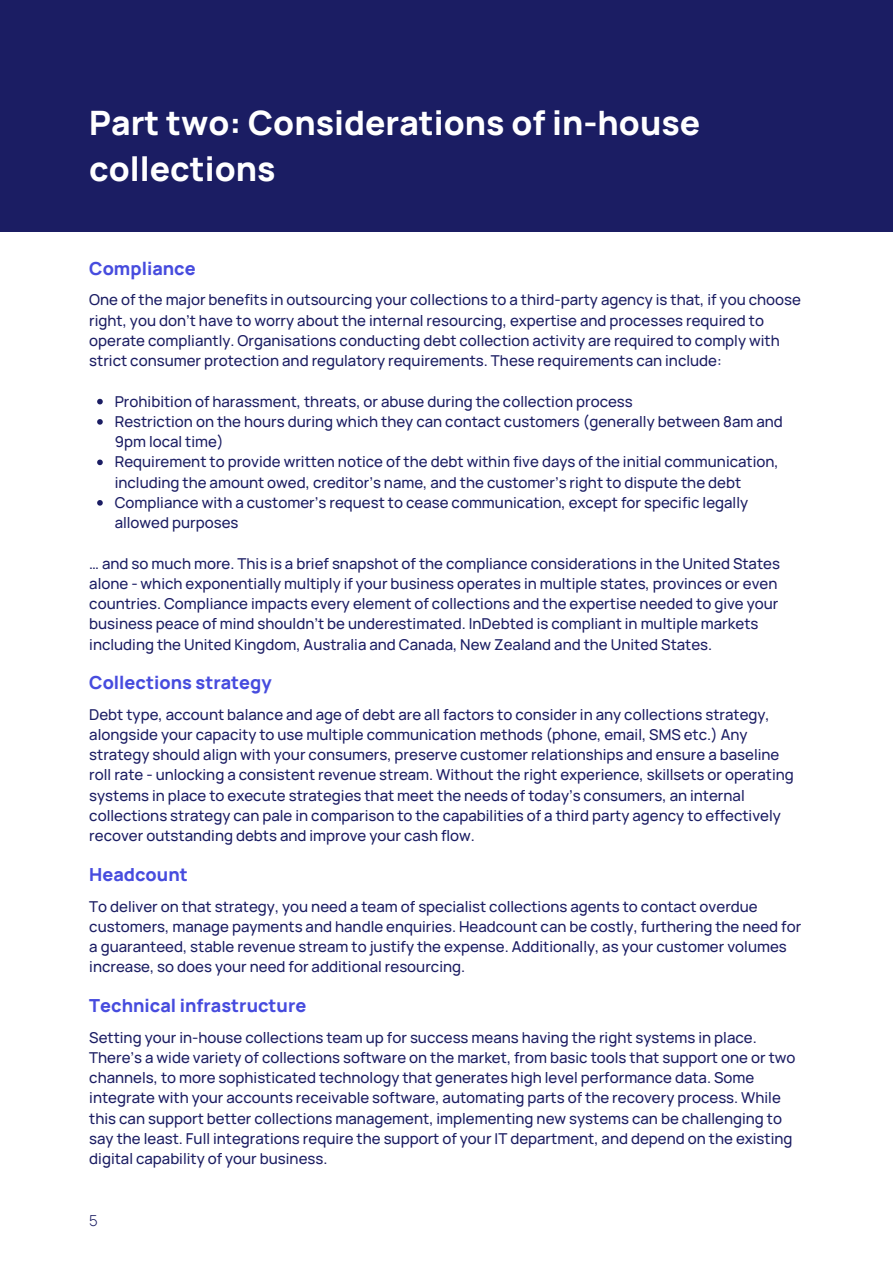
<style>
.page{position:relative;width:893px;height:1264px;background:#fff}
.page>*{position:absolute;margin:0;border:0;box-sizing:border-box;transform-origin:0 0}
.t1{font:800 33.6px/46.5px "Manrope";color:#fff}
.t2{font:800 18px "Manrope";color:#474cde}
.t3{font:500 15px/20.2px "Manrope";color:#1b1d63}
.t4{font:300 15px "Manrope";color:#1b1d63}
</style>
<div class="page">
<div style="left:0;top:0;width:892px;height:232px;background:#1b1d63"></div>
<svg style="left:97px;top:399px;width:6px;height:5px"></svg>
<svg style="left:97px;top:419px;width:6px;height:5px"></svg>
<svg style="left:97px;top:459px;width:6px;height:6px"></svg>
<svg style="left:97px;top:500px;width:6px;height:5px"></svg>
<p class="t1" style="left:89px;top:98px;width:612px">Part two: Considerations of in-house collections</p>
<p class="t2" style="left:89px;top:255px;width:108px">Compliance</p>
<p class="t3" style="left:89px;top:289px;width:713px">One of the major benefits in outsourcing your collections to a third-party agency is that, if you choose right, you don’t have to worry about the internal resourcing, expertise and processes required to operate compliantly. Organisations conducting debt collection activity are required to comply with strict consumer protection and regulatory requirements. These requirements can include:</p>
<p class="t3" style="left:115px;top:391px;width:519px">Prohibition of harassment, threats, or abuse during the collection process</p>
<p class="t3" style="left:115px;top:411px;width:669px">Restriction on the hours during which they can contact customers (generally between 8am and<br>9pm local time)</p>
<p class="t3" style="left:115px;top:451px;width:665px">Requirement to provide written notice of the debt within five days of the initial communication, including the amount owed, creditor’s name, and the customer’s right to dispute the debt</p>
<p class="t3" style="left:115px;top:492px;width:635px">Compliance with a customer’s request to cease communication, except for specific legally allowed purposes</p>
<p class="t3" style="left:89px;top:552px;width:692px">… and so much more. This is a brief snapshot of the compliance considerations in the United States alone - which exponentially multiply if your business operates in multiple states, provinces or even countries. Compliance impacts every element of collections and the expertise needed to give your business peace of mind shouldn’t be underestimated. InDebted is compliant in multiple markets including the United Kingdom, Australia and Canada, New Zealand and the United States.</p>
<p class="t2" style="left:89px;top:669px;width:184px">Collections strategy</p>
<p class="t3" style="left:89px;top:704px;width:706px">Debt type, account balance and age of debt are all factors to consider in any collections strategy, alongside your capacity to use multiple communication methods (phone, email, SMS etc.) Any strategy should align with your consumers, preserve customer relationships and ensure a baseline roll rate - unlocking a consistent revenue stream. Without the right experience, skillsets or operating systems in place to execute strategies that meet the needs of today’s consumers, an internal collections strategy can pale in comparison to the capabilities of a third party agency to effectively recover outstanding debts and improve your cash flow.</p>
<p class="t2" style="left:89px;top:861px;width:100px">Headcount</p>
<p class="t3" style="left:89px;top:895px;width:713px">To deliver on that strategy, you need a team of specialist collections agents to contact overdue customers, manage payments and handle enquiries. Headcount can be costly, furthering the need for a guaranteed, stable revenue stream to justify the expense. Additionally, as your customer volumes increase, so does your need for additional resourcing.</p>
<p class="t2" style="left:89px;top:992px;width:219px">Technical infrastructure</p>
<p class="t3" style="left:89px;top:1026px;width:707px">Setting your in-house collections team up for success means having the right systems in place.<br>There’s a wide variety of collections software on the market, from basic tools that support one or two channels, to more sophisticated technology that generates high level performance data. Some integrate with your accounts receivable software, automating parts of the recovery process. While this can support better collections management, implementing new systems can be challenging to say the least. Full integrations require the support of your IT department, and depend on the existing digital capability of your business.</p>
<p class="t4" style="left:89px;top:1209px;width:10px">5</p>
</div>
